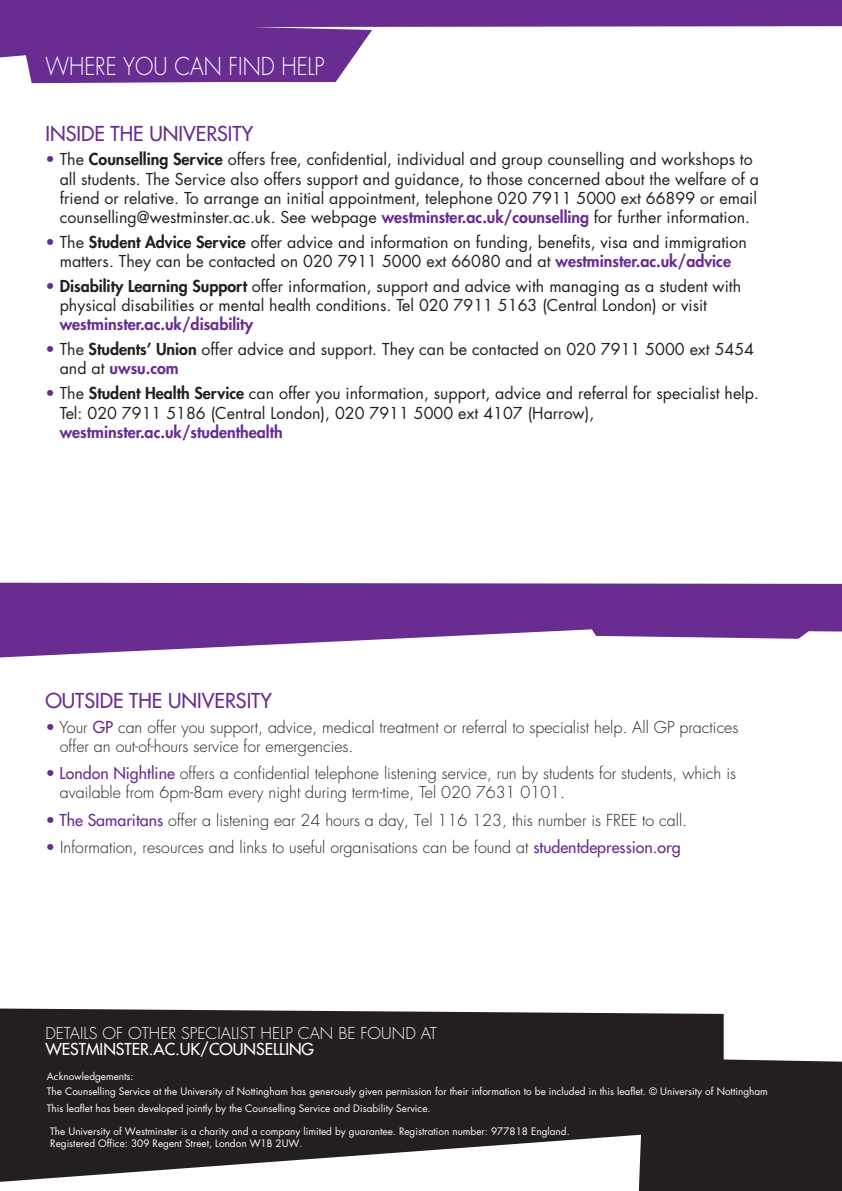
<style>
.page{position:relative;width:842px;height:1191px;background:#fff}
.page>*{position:absolute;margin:0;border:0;box-sizing:border-box;transform-origin:0 0}
.t1{font:300 24px "Futura";color:#fff;scale:.89 1}
.t2{font:20px "Futura";color:#692c91}
.t3{font:16px/19.2px "Futura";color:#231f20}
.t4{font:300 16px/18.4px "Futura";color:#231f20}
.t5{font:300 16px/16px "Futura";color:#fff}
.t6{font:10px/14.8px "Futura";color:#fff}
.s1{color:#692c91}
.s2{font-weight:800}
.s3{font-weight:800;color:#692c91}
.s4{font-weight:400;color:#692c91}
.s5{color:#231f20}
.s6{font-weight:400}
</style>
<div class="page">
<svg style="left:0;top:1008px;width:842px;height:183px;fill:#231f20"></svg>
<svg style="left:0;top:0;width:842px;height:83px;fill:#692c91"></svg>
<svg style="left:0;top:582px;width:842px;height:75px;fill:#692c91"></svg>
<p class="t1" style="left:45px;top:52px;width:315px">WHERE YOU CAN FIND HELP</p>
<p class="t2" style="left:45px;top:121px;width:209px">INSIDE THE UNIVERSITY</p>
<p class="t3" style="left:60px;top:150px;width:701px;text-indent:-14px"><span class="s1">•</span> The <span class="s2">Counselling Service</span> offers free, confidential, individual and group counselling and workshops to all students. The Service also offers support and guidance, to those concerned about the welfare of a friend or relative. To arrange an initial appointment, telephone 020 7911 5000 ext 66899 or email counselling@westminster.ac.uk. See webpage <span class="s3">westminster.ac.uk/counselling</span> for further information.</p>
<p class="t3" style="left:45px;top:233px;width:703px;text-align:center"><span class="s1">•</span> The <span class="s2">Student Advice Service</span> offer advice and information on funding, benefits, visa and immigration matters. They can be contacted on 020 7911 5000 ext 66080 and at <span class="s3">westminster.ac.uk/advice</span></p>
<p class="t3" style="left:60px;top:277px;width:683px;text-indent:-14px"><span class="s1">•</span> <span class="s2">Disability Learning Support</span> offer information, support and advice with managing as a student with physical disabilities or mental health conditions. Tel 020 7911 5163 (Central London) or visit <span class="s3">westminster.ac.uk/disability</span></p>
<p class="t3" style="left:60px;top:340px;width:696px;text-indent:-14px"><span class="s1">•</span> The <span class="s2">Students’ Union</span> offer advice and support. They can be contacted on 020 7911 5000 ext 5454 and at <span class="s3">uwsu.com</span></p>
<p class="t3" style="left:60px;top:384px;width:701px;text-indent:-14px"><span class="s1">•</span> The <span class="s2">Student Health Service</span> can offer you information, support, advice and referral for specialist help.<br>Tel: 020 7911 5186 (Central London), 020 7911 5000 ext 4107 (Harrow), <span class="s3">westminster.ac.uk/studenthealth</span></p>
<p class="t2" style="left:45px;top:688px;width:228px">OUTSIDE THE UNIVERSITY</p>
<p class="t4" style="left:60px;top:719px;width:680px;text-indent:-15px"><span class="s1">•</span> Your <span class="s4">GP</span> can offer you support, advice, medical treatment or referral to specialist help. All GP practices offer an out-of-hours service for emergencies.</p>
<p class="t4" style="left:60px;top:765px;width:678px;text-indent:-15px"><span class="s1">•</span> <span class="s4">London Nightline</span> offers a confidential telephone listening service, run by students for students, which is available from 6pm-8am every night during term-time, Tel 020 7631 0101.</p>
<p class="t4" style="left:45px;top:811px;width:643px"><span class="s1">•</span> <span class="s4">The Samaritans</span> offer a listening ear 24 hours a day, Tel 116 123, this number is FREE to call.</p>
<p class="t4" style="left:45px;top:838px;width:637px"><span class="s1">•</span> Information, resources and links to useful organisations can be found at <span class="s4">studentdepression.org</span></p>
<p class="t5" style="left:45px;top:1025px;width:396px">DETAILS OF OTHER SPECIALIST HELP CAN BE FOUND AT<span class="s5">:<br></span><span class="s6">WESTMINSTER.AC.UK/COUNSELLING</span></p>
<p class="t6" style="left:47px;top:1069px;width:722px">Acknowledgements:<br>The Counselling Service at the University of Nottingham has generously given permission for their information to be included in this leaflet. © University of Nottingham</p>
<p class="t6" style="left:47px;top:1101px;width:385px">This leaflet has been developed jointly by the Counselling Service and Disability Service.</p>
<p class="t6" style="left:50px;top:1125px;width:521px;line-height:12px">The University of Westminster is a charity and a company limited by guarantee. Registration number: 977818 England.<br>Registered Office: 309 Regent Street, London W1B 2UW.</p>
</div>
